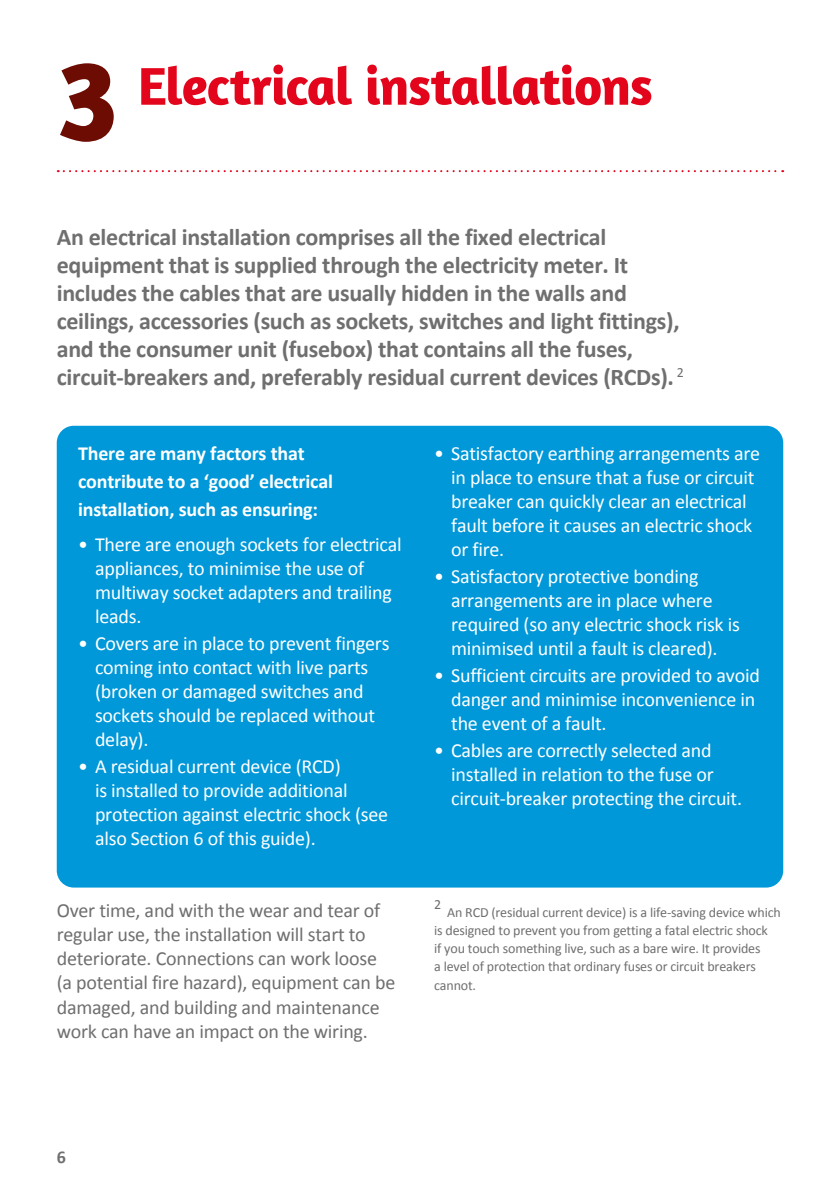
<style>
.page{position:relative;width:840px;height:1191px;background:#fff}
.page>*{position:absolute;margin:0;border:0;box-sizing:border-box;transform-origin:0 0}
.t1{font:700 120px "Amaranth";color:#6c0c02}
.t2{font:700 54px "Amaranth";letter-spacing:-.02em;color:#e3051b}
.t3{font:700 24px/28px "Calibri";letter-spacing:-.01em;color:#706f6f}
.t4{font:20px/24px "Calibri";letter-spacing:-.01em;color:#fff}
.t5{font:20px/24px "Calibri";letter-spacing:-.01em;color:#706f6f}
.t6{font:700 20px/28px "Calibri";letter-spacing:-.01em;color:#fff}
.t7{font:700 18px "Calibri";color:#706f6f}
.t8{font:14px/18px "Calibri";letter-spacing:-.01em;color:#706f6f}
</style>
<div class="page">
<svg style="left:58px;top:170px;width:724px;height:2px"></svg>
<div style="left:57px;top:426px;width:725px;height:461px;background:#0098d8;border-radius:17px"></div>
<h1 class="t1" style="left:57px;top:24px;width:63px">3</h1>
<h2 class="t2" style="left:138px;top:52px;width:516px">Electrical installations</h2>
<p class="t3" style="left:57px;top:222px;width:628px">An electrical installation comprises all the fixed electrical equipment that is supplied through the electricity meter. It includes the cables that are usually hidden in the walls and ceilings, accessories (such as sockets, switches and light fittings), and the consumer unit (fusebox) that contains all the fuses, circuit‑breakers and, preferably residual current devices (RCDs). <sup>2</sup></p>
<p class="t6" style="left:78px;top:438px;width:256px">There are many factors that contribute to a ‘good’ electrical installation, such as ensuring:</p>
<p class="t4" style="left:95px;top:531px;width:308px;text-indent:-17px">• There are enough sockets for electrical appliances, to minimise the use of multiway socket adapters and trailing leads.</p>
<p class="t4" style="left:95px;top:630px;width:296px;text-indent:-17px">• Covers are in place to prevent fingers coming into contact with live parts (broken or damaged switches and sockets should be replaced without delay).</p>
<p class="t4" style="left:95px;top:753px;width:294px;text-indent:-17px">• A residual current device (RCD)<br>is installed to provide additional protection against electric shock (see also Section 6 of this guide).</p>
<p class="t4" style="left:451px;top:440px;width:310px;text-indent:-17px">• Satisfactory earthing arrangements are in place to ensure that a fuse or circuit breaker can quickly clear an electrical fault before it causes an electric shock or fire.</p>
<p class="t4" style="left:451px;top:563px;width:290px;text-indent:-17px">• Satisfactory protective bonding arrangements are in place where required (so any electric shock risk is minimised until a fault is cleared).</p>
<p class="t4" style="left:451px;top:662px;width:310px;text-indent:-17px">• Sufficient circuits are provided to avoid danger and minimise inconvenience in the event of a fault.</p>
<p class="t4" style="left:451px;top:737px;width:292px;text-indent:-17px">• Cables are correctly selected and installed in relation to the fuse or circuit-breaker protecting the circuit.</p>
<p class="t5" style="left:57px;top:898px;width:340px">Over time, and with the wear and tear of regular use, the installation will start to deteriorate. Connections can work loose (a potential fire hazard), equipment can be damaged, and building and maintenance work can have an impact on the wiring.</p>
<p class="t8" style="left:434px;top:895px;width:9px">2</p>
<p class="t8" style="left:434px;top:903px;width:348px;text-indent:13px">An RCD (residual current device) is a life-saving device which is designed to prevent you from getting a fatal electric shock<br>if you touch something live, such as a bare wire. It provides<br>a level of protection that ordinary fuses or circuit breakers cannot.</p>
<p class="t7" style="left:57px;top:1146px;width:11px">6</p>
</div>
